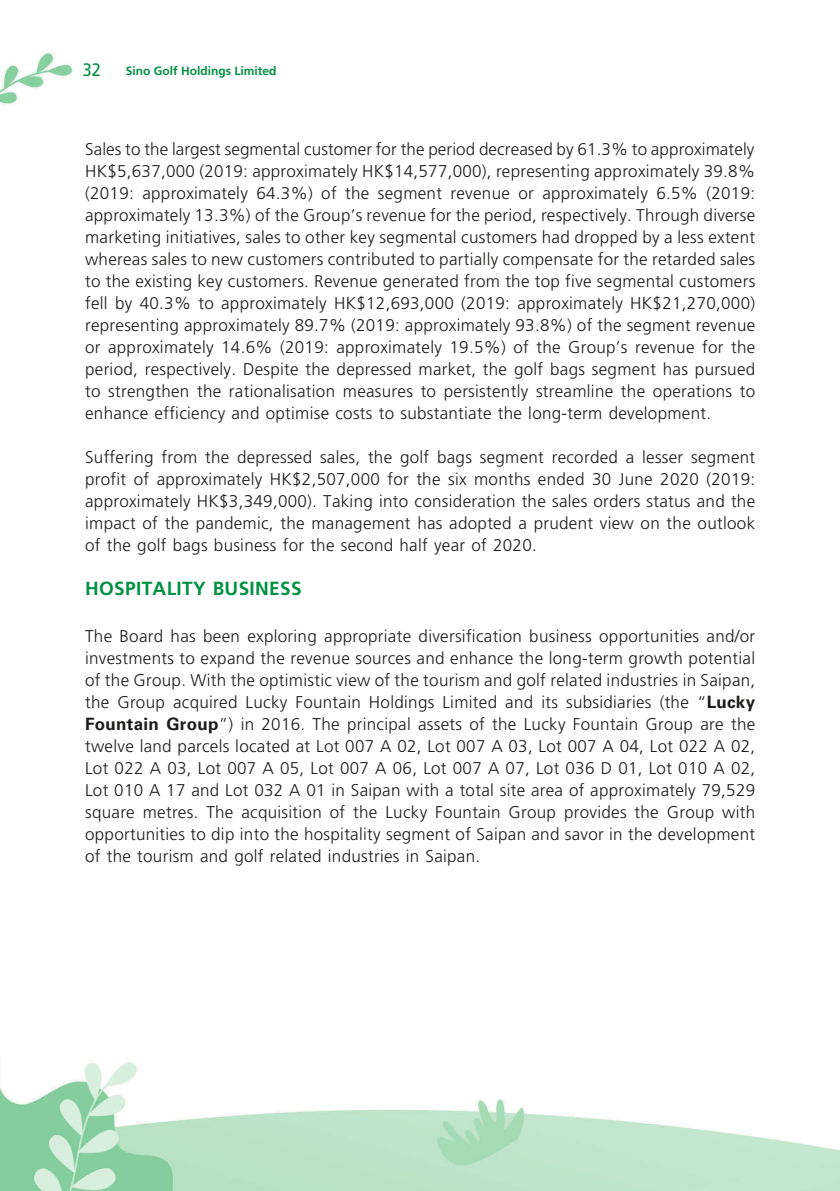
<style>
.page{position:relative;width:840px;height:1191px;background:#fff}
.page>*{position:absolute;margin:0;border:0;box-sizing:border-box;transform-origin:0 0}
.t1{font:700 19px "Frutiger LT Std";letter-spacing:.015em;color:#009143}
.t2{font:18px "Frutiger LT Std";color:#009143;scale:.9 1}
.t3{font:300 17px/22px "Frutiger LT Std";letter-spacing:.015em;color:#1c1c1b;text-align:justify}
.t4{font:700 12px "Frutiger LT Std";color:#009143}
.s1{font-family:"Univers LT Std";font-weight:700}
</style>
<div class="page">
<img style="left:0;top:52px;width:839px;height:1139px">
<p class="t2" style="left:83px;top:59px;width:22px">32</p>
<p class="t4" style="left:126px;top:64px;width:152px">Sino Golf Holdings Limited</p>
<p class="t3" style="left:85px;top:138px;width:671px">Sales to the largest segmental customer for the period decreased by 61.3% to approximately HK$5,637,000 (2019: approximately HK$14,577,000), representing approximately 39.8% (2019: approximately 64.3%) of the segment revenue or approximately 6.5% (2019: approximately 13.3%) of the Group’s revenue for the period, respectively. Through diverse marketing initiatives, sales to other key segmental customers had dropped by a less extent whereas sales to new customers contributed to partially compensate for the retarded sales to the existing key customers. Revenue generated from the top five segmental customers fell by 40.3% to approximately HK$12,693,000 (2019: approximately HK$21,270,000) representing approximately 89.7% (2019: approximately 93.8%) of the segment revenue or approximately 14.6% (2019: approximately 19.5%) of the Group’s revenue for the period, respectively. Despite the depressed market, the golf bags segment has pursued to strengthen the rationalisation measures to persistently streamline the operations to enhance efficiency and optimise costs to substantiate the long-term development.</p>
<p class="t3" style="left:85px;top:446px;width:671px">Suffering from the depressed sales, the golf bags segment recorded a lesser segment profit of approximately HK$2,507,000 for the six months ended 30 June 2020 (2019: approximately HK$3,349,000). Taking into consideration the sales orders status and the impact of the pandemic, the management has adopted a prudent view on the outlook of the golf bags business for the second half year of 2020.</p>
<p class="t1" style="left:85px;top:577px;width:218px">HOSPITALITY BUSINESS</p>
<p class="t3" style="left:85px;top:625px;width:671px">The Board has been exploring appropriate diversification business opportunities and/or investments to expand the revenue sources and enhance the long-term growth potential of the Group. With the optimistic view of the tourism and golf related industries in Saipan, the Group acquired Lucky Fountain Holdings Limited and its subsidiaries (the “<span class="s1">Lucky Fountain Group</span>”) in 2016. The principal assets of the Lucky Fountain Group are the twelve land parcels located at Lot 007 A 02, Lot 007 A 03, Lot 007 A 04, Lot 022 A 02, Lot 022 A 03, Lot 007 A 05, Lot 007 A 06, Lot 007 A 07, Lot 036 D 01, Lot 010 A 02, Lot 010 A 17 and Lot 032 A 01 in Saipan with a total site area of approximately 79,529 square metres. The acquisition of the Lucky Fountain Group provides the Group with opportunities to dip into the hospitality segment of Saipan and savor in the development of the tourism and golf related industries in Saipan.</p>
</div>
